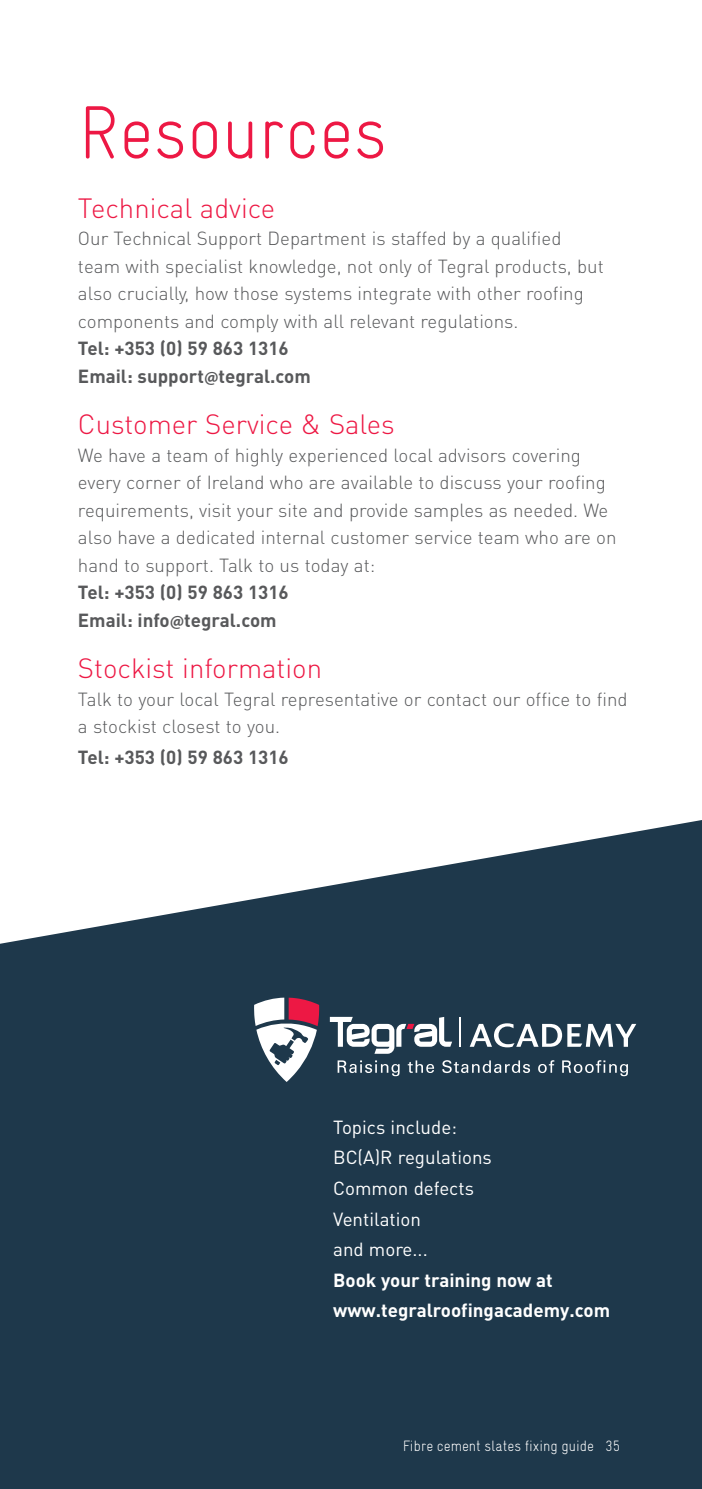
<style>
.page{position:relative;width:702px;height:1489px;background:#fff}
.page>*{position:absolute;margin:0;border:0;box-sizing:border-box;transform-origin:0 0}
.t1{font:300 75px "Gravur Condensed";color:#ed1844}
.t2{font:300 27.5px "DIN Pro";color:#ed1844}
.t3{font:300 18.75px/27.5px "DIN Pro";color:#58595b}
.t4{font:700 18.75px/27.5px "DIN Pro";color:#58595b}
.t5{font:18.75px/30.8px "DIN Pro";color:#fff}
.t6{font:700 18.75px/30.8px "DIN Pro";color:#fff}
.t7{font:300 15px "Gravur Condensed";color:#fff}
.s1{font-family:"Myriad Pro"}
</style>
<div class="page">
<svg style="left:0;top:820px;width:702px;height:668px;background:#334b5c"></svg>
<svg style="left:337px;top:1060px;width:62px;height:16px"></svg>
<svg style="left:408px;top:1060px;width:26px;height:12px"></svg>
<svg style="left:442px;top:1060px;width:88px;height:12px"></svg>
<svg style="left:538px;top:1060px;width:16px;height:12px"></svg>
<svg style="left:562px;top:1060px;width:66px;height:16px"></svg>
<svg style="left:469px;top:1023px;width:167px;height:24px"></svg>
<hr style="left:459px;top:1016px;width:2px;height:30px;background:#fff">
<svg style="left:254px;top:997px;width:65px;height:84px"></svg>
<svg style="left:330px;top:1016px;width:122px;height:37px"></svg>
<h1 class="t1" style="left:78px;top:91px;width:310px">Resources</h1>
<h2 class="t2" style="left:78px;top:189px;width:199px">Technical advice</h2>
<p class="t3" style="left:78px;top:224px;width:527px">Our Technical Support Department is staffed by a qualified team with specialist knowledge, not only of Tegral products, but also crucially, how those systems integrate with other roofing components and comply with all relevant regulations.</p>
<p class="t4" style="left:78px;top:334px;width:234px">Tel: +353 (0) 59 863 1316<br>Email: support<span class="s1">@</span>tegral.com</p>
<h2 class="t2" style="left:78px;top:405px;width:318px">Customer Service &amp; Sales</h2>
<p class="t3" style="left:78px;top:440px;width:540px">We have a team of highly experienced local advisors covering every corner of Ireland who are available to discuss your roofing requirements, visit your site and provide samples as needed. We also have a dedicated internal customer service team who are on hand to support. Talk to us today at:</p>
<p class="t4" style="left:78px;top:578px;width:212px">Tel: +353 (0) 59 863 1316<br>Email: info<span class="s1">@</span>tegral.com</p>
<h2 class="t2" style="left:78px;top:649px;width:246px">Stockist information</h2>
<p class="t3" style="left:78px;top:684px;width:551px">Talk to your local Tegral representative or contact our office to find a stockist closest to you.</p>
<p class="t4" style="left:78px;top:742px;width:212px">Tel: +353 (0) 59 863 1316</p>
<p class="t5" style="left:333px;top:1110px;width:160px">Topics include:<br>BC(A)R regulations<br>Common defects<br>Ventilation<br>and more...</p>
<p class="t6" style="left:333px;top:1263px;width:278px">Book your training now at www.tegralroofingacademy.com</p>
<p class="t7" style="left:402px;top:1437px;width:219px">Fibre cement slates fixing guide 35</p>
</div>
